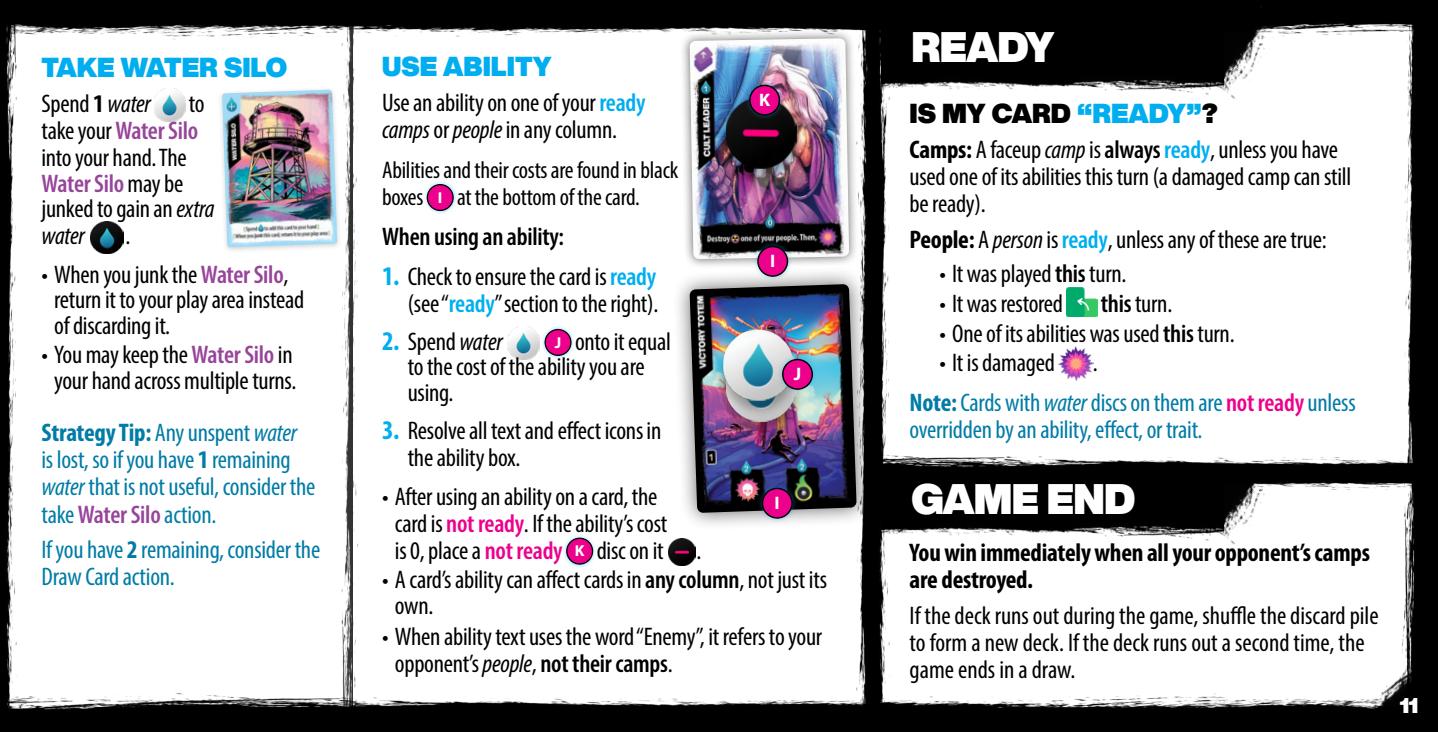
<style>
.page{position:relative;width:1438px;height:732px;background:#fff}
.page>*{position:absolute;margin:0;border:0;box-sizing:border-box;transform-origin:0 0}
.t1{font:900 42px "Helvetica Now Display";letter-spacing:-.015em;color:#fff}
.t2{font:900 27px "Helvetica Now Display";color:#00aeef}
.t3{font:900 27px "Helvetica Now Display";letter-spacing:-.005em;color:#000}
.t4{font:condensed 25.5px/27px "Myriad Pro";letter-spacing:-.01em;color:#000}
.t5{font:condensed 25.5px/27px "Myriad Pro";letter-spacing:-.01em;color:#007ca6}
.t6{font:700 condensed 25.5px/27px "Myriad Pro";letter-spacing:-.01em;color:#000}
.t7{font:600 condensed 25.5px "Myriad Pro";letter-spacing:-.01em;color:#000}
.t8{font:condensed 24.3px/27px "Myriad Pro";letter-spacing:-.01em;color:#000}
.t9{font:900 21px "Helvetica Now Display";color:#fff}
.t10{font:700 18px "Myriad Pro";color:#fff}
.s1{font-weight:700}
.s2{font-style:italic}
.s3{font-weight:600;color:#97459a}
.s4{font-weight:600;color:#00aeef}
.s5{font-weight:700;font-stretch:normal;font-size:15.9px;color:#fff}
.s6{font-weight:700;font-size:27px;color:#00aeef}
.s7{font-weight:600;color:#ec008c}
.s8{font-weight:600}
.s9{color:#00aeef}
</style>
<div class="page">
<img style="left:24px;top:693px;width:1300px;height:38px">
<img style="left:1324px;top:680px;width:73px;height:51px">
<img style="left:1397px;top:43px;width:40px;height:688px">
<img style="left:24px;top:0;width:1413px;height:43px">
<img style="left:0;top:0;width:24px;height:731px">
<img style="left:334px;top:0;width:31px;height:731px">
<img style="left:849px;top:0;width:47px;height:731px">
<img style="left:874px;top:449px;width:563px;height:48px">
<div style="left:423px;top:180px;width:34px;height:35px;background:#00aeef;opacity:.45"></div>
<div style="left:427px;top:184px;width:26px;height:26px;background:#ec008c;border-radius:50%"></div>
<div style="left:426px;top:184px;width:27px;height:27px;border:1px solid #000101;border-radius:50%"></div>
<img style="left:507px;top:327px;width:32px;height:32px">
<div style="left:541px;top:325px;width:33px;height:35px;background:#00aeef;opacity:.45"></div>
<div style="left:545px;top:329px;width:26px;height:26px;background:#ec008c;border-radius:50%"></div>
<div style="left:544px;top:329px;width:27px;height:27px;border:1px solid #000101;border-radius:50%"></div>
<div style="left:563px;top:533px;width:33px;height:35px;background:#00aeef;opacity:.45"></div>
<div style="left:566px;top:538px;width:26px;height:26px;background:#ec008c;border-radius:50%"></div>
<div style="left:566px;top:537px;width:27px;height:27px;border:1px solid #000101;border-radius:50%"></div>
<img style="left:668px;top:538px;width:27px;height:27px">
<img style="left:881px;top:0;width:303px;height:97px">
<img style="left:1184px;top:0;width:113px;height:99px">
<img style="left:881px;top:470px;width:278px;height:75px">
<img style="left:1159px;top:466px;width:112px;height:78px">
<img style="left:1066px;top:287px;width:31px;height:29px">
<img style="left:1058px;top:346px;width:34px;height:35px">
<div style="left:671px;top:266px;width:203px;height:264px;background:#000;opacity:.6"></div>
<img style="left:689px;top:284px;width:167px;height:228px">
<div style="left:680px;top:29px;width:179px;height:240px;background:#000;opacity:.6"></div>
<img style="left:689px;top:38px;width:160px;height:221px">
<div style="left:716px;top:98px;width:89px;height:88px;background:#000;opacity:.31"></div>
<img style="left:725px;top:97px;width:72px;height:72px">
<div style="left:716px;top:350px;width:89px;height:89px;background:#000;opacity:.31"></div>
<img style="left:725px;top:418px;width:72px;height:4px">
<div style="left:714px;top:329px;width:88px;height:89px;background:#000;opacity:.31"></div>
<img style="left:722px;top:329px;width:72px;height:72px">
<div style="left:756px;top:483px;width:41px;height:40px;background:#00aeef;opacity:.45"></div>
<div style="left:762px;top:488px;width:30px;height:29px;background:#ec008c;border-radius:50%"></div>
<div style="left:761px;top:487px;width:31px;height:31px;border:1px solid #000101;border-radius:50%"></div>
<div style="left:752px;top:241px;width:41px;height:40px;background:#00aeef;opacity:.45"></div>
<div style="left:758px;top:246px;width:29px;height:30px;background:#ec008c;border-radius:50%"></div>
<div style="left:757px;top:246px;width:31px;height:31px;border:1px solid #000101;border-radius:50%"></div>
<div style="left:744px;top:80px;width:41px;height:40px;background:#00aeef;opacity:.45"></div>
<div style="left:749px;top:85px;width:30px;height:30px;background:#ec008c;border-radius:50%"></div>
<div style="left:749px;top:85px;width:31px;height:31px;border:1px solid #000101;border-radius:50%"></div>
<div style="left:777px;top:354px;width:41px;height:40px;background:#00aeef;opacity:.45"></div>
<div style="left:782px;top:359px;width:30px;height:30px;background:#ec008c;border-radius:50%"></div>
<div style="left:782px;top:359px;width:31px;height:30px;border:1px solid #000101;border-radius:50%"></div>
<img style="left:154px;top:89px;width:31px;height:32px">
<img style="left:91px;top:221px;width:32px;height:32px">
<div style="left:218px;top:86px;width:124px;height:168px;background:#000;opacity:.17"></div>
<img style="left:222px;top:90px;width:115px;height:157px">
<p class="t2" style="left:41px;top:48px;width:247px">TAKE WATER SILO</p>
<p class="t4" style="left:41px;top:90px;width:111px">Spend <span class="s1">1</span><span class="s2">water</span></p>
<p class="t4" style="left:41px;top:90px;width:174px;text-indent:147px">to take your <span class="s3">Water Silo </span>into your hand. The<br><span class="s3">Water Silo</span>may be junked to gain an <span class="s2">extra water</span></p>
<p class="t4" style="left:126px;top:222px;width:6px">.</p>
<p class="t4" style="left:54px;top:261px;width:251px;line-height:25.5px;text-indent:-13px">• When you junk the <span class="s3">Water Silo</span>, return it to your play area instead of discarding it.</p>
<p class="t4" style="left:41px;top:342px;width:256px;line-height:25.5px;text-align:center">• You may keep the <span class="s3">Water Silo</span> in your hand across multiple turns.</p>
<p class="t5" style="left:41px;top:419px;width:275px"><span class="s1">Strategy Tip:</span> Any unspent <span class="s2">water<br></span>is lost, so if you have <span class="s1">1</span> remaining <span class="s2">water</span> that is not useful, consider the take <span class="s3">Water Silo</span> action.</p>
<p class="t5" style="left:41px;top:535px;width:280px">If you have <span class="s1">2</span> remaining, consider the<br>Draw Card action.</p>
<p class="t2" style="left:382px;top:47px;width:171px">USE ABILITY</p>
<p class="t4" style="left:382px;top:89px;width:265px">Use an ability on one of your <span class="s4">ready </span><span class="s2">camps</span> or <span class="s2">people</span> in any column.</p>
<p class="t8" style="left:382px;top:156px;width:297px">Abilities and their costs are found in black boxes <span class="s5">I</span> at the bottom of the card.</p>
<p class="t7" style="left:382px;top:220px;width:183px">When using an ability:</p>
<p class="t4" style="left:382px;top:262px;width:277px;text-align:right"><span class="s6">1.</span> Check to ensure the card is <span class="s4">ready </span>(see “<span class="s4">ready</span>” section to the right).</p>
<p class="t4" style="left:382px;top:327px;width:122px"><span class="s6">2.</span> Spend <span class="s2">water</span></p>
<p class="t10" style="left:759px;top:88px;width:13px">K</p>
<p class="t10" style="left:770px;top:249px;width:7px">I</p>
<p class="t4" style="left:407px;top:328px;width:265px;line-height:25.5px;text-indent:147px"><span class="s5">J</span> onto it equal to the cost of the ability you are using.</p>
<p class="t4" style="left:407px;top:417px;width:255px;text-indent:-26px"><span class="s6">3.</span> Resolve all text and effect iconsin the ability box.</p>
<p class="t4" style="left:382px;top:482px;width:286px;text-align:center">• After using an ability on a card, the card is <span class="s7">not ready</span>. If the ability’s cost is 0, place a <span class="s7">not ready</span> <span class="s5">K</span> disc on it</p>
<p class="t10" style="left:793px;top:362px;width:9px">J</p>
<p class="t10" style="left:774px;top:491px;width:7px">I</p>
<p class="t4" style="left:696px;top:536px;width:6px">.</p>
<p class="t4" style="left:395px;top:566px;width:433px;line-height:25.5px;text-indent:-13px">• A card’s ability can affect cards in <span class="s8">any column</span>, not just its own.</p>
<p class="t4" style="left:395px;top:622px;width:429px;text-indent:-13px">• When ability text uses the word “Enemy”, it refers to your opponent’s <span class="s2">people</span>, <span class="s8">not their camps</span>.</p>
<h1 class="t1" style="left:911px;top:17px;width:144px">READY</h1>
<p class="t3" style="left:909px;top:94px;width:309px">IS MY CARD <span class="s9">“READY”</span>?</p>
<p class="t4" style="left:909px;top:136px;width:443px"><span class="s1">Camps:</span> A faceup <span class="s2">camp</span> is <span class="s8">always</span><span class="s4">ready</span>, unless you have used one of its abilities this turn (a damaged camp can still be ready).</p>
<p class="t4" style="left:909px;top:226px;width:418px"><span class="s1">People:</span> A <span class="s2">person</span> is <span class="s4">ready</span>,unless any of these are true:</p>
<p class="t4" style="left:939px;top:259px;width:189px">• It was played <span class="s8">this</span> turn.</p>
<p class="t4" style="left:939px;top:289px;width:125px">• It was restored</p>
<p class="t4" style="left:1100px;top:289px;width:73px"><span class="s8">this</span> turn.</p>
<p class="t4" style="left:939px;top:319px;width:297px">• One of its abilities was used <span class="s8">this</span> turn.</p>
<p class="t4" style="left:939px;top:349px;width:117px">• It is damaged</p>
<p class="t4" style="left:1092px;top:349px;width:6px">.</p>
<p class="t5" style="left:909px;top:388px;width:447px"><span class="s1">Note:</span> Cards with <span class="s2">water</span> discs on them are <span class="s7">not ready</span> unless overridden by an ability, effect, or trait.</p>
<h1 class="t1" style="left:911px;top:469px;width:226px">GAME END</h1>
<p class="t6" style="left:909px;top:538px;width:462px">You win immediately when all your opponent’s camps are destroyed.</p>
<p class="t4" style="left:909px;top:601px;width:470px">If the deck runs out during the game, shuffle the discard pile to form a new deck. If the deck runs out a second time, the game ends in a draw.</p>
<p class="t9" style="left:1399px;top:690px;width:20px">11</p>
</div>
